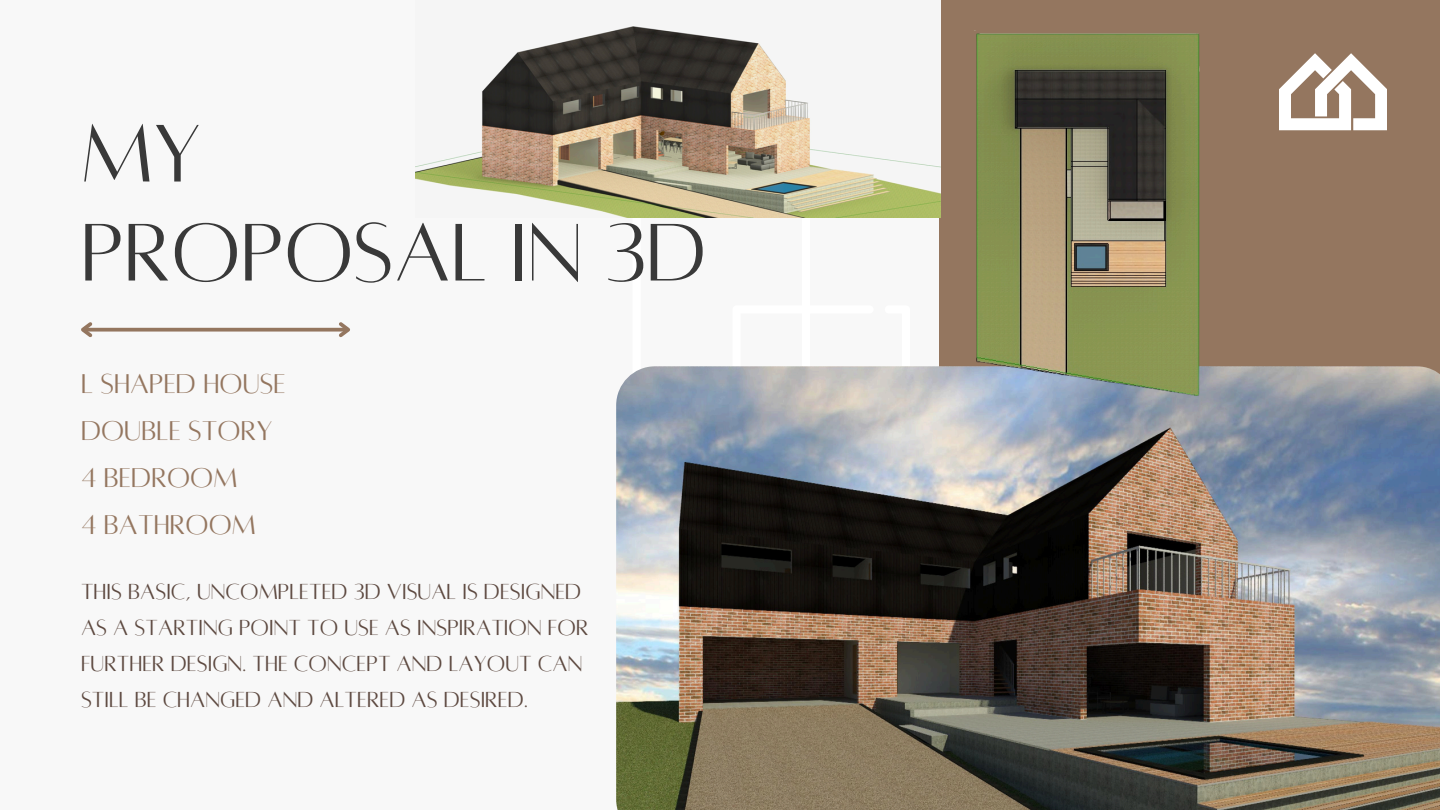
<style>
.page{position:relative;width:1440px;height:810px;background:#f8f8f8}
.page>*{position:absolute;margin:0;border:0;box-sizing:border-box;transform-origin:0 0}
.t1{font:90px/99px "Alta regular";color:#393939}
.t2{font:30px/47.2px "Alta regular";color:#94765f}
.t3{font:24px/36px "Alta regular";color:#5d4940}
</style>
<div class="page">
<div style="left:940px;top:0;width:500px;height:810px;background:#94765f"></div>
<img style="left:616px;top:366px;width:824px;height:444px">
<svg style="left:1279px;top:53px;width:108px;height:77px"></svg>
<svg style="left:96px;top:328px;width:240px;height:4px"></svg>
<svg style="left:81px;top:322px;width:15px;height:15px"></svg>
<svg style="left:336px;top:322px;width:14px;height:16px"></svg>
<img style="left:940px;top:0;width:303px;height:424px">
<img style="left:416px;top:26px;width:524px;height:192px">
<h1 class="t1" style="left:81px;top:105px;width:627px">MY<br>PROPOSAL IN 3D</h1>
<p class="t2" style="left:81px;top:360px;width:206px">L SHAPED HOUSE<br>DOUBLE STORY<br>4 BEDROOM</p>
<h2 class="t2" style="left:81px;top:502px;width:177px">4 BATHROOM</h2>
<p class="t3" style="left:81px;top:574px;width:509px">THIS BASIC, UNCOMPLETED 3D VISUAL IS DESIGNED AS A STARTING POINT TO USE AS INSPIRATION FOR FURTHER DESIGN. THE CONCEPT AND LAYOUT CAN STILL BE CHANGED AND ALTERED AS DESIRED.</p>
</div>
